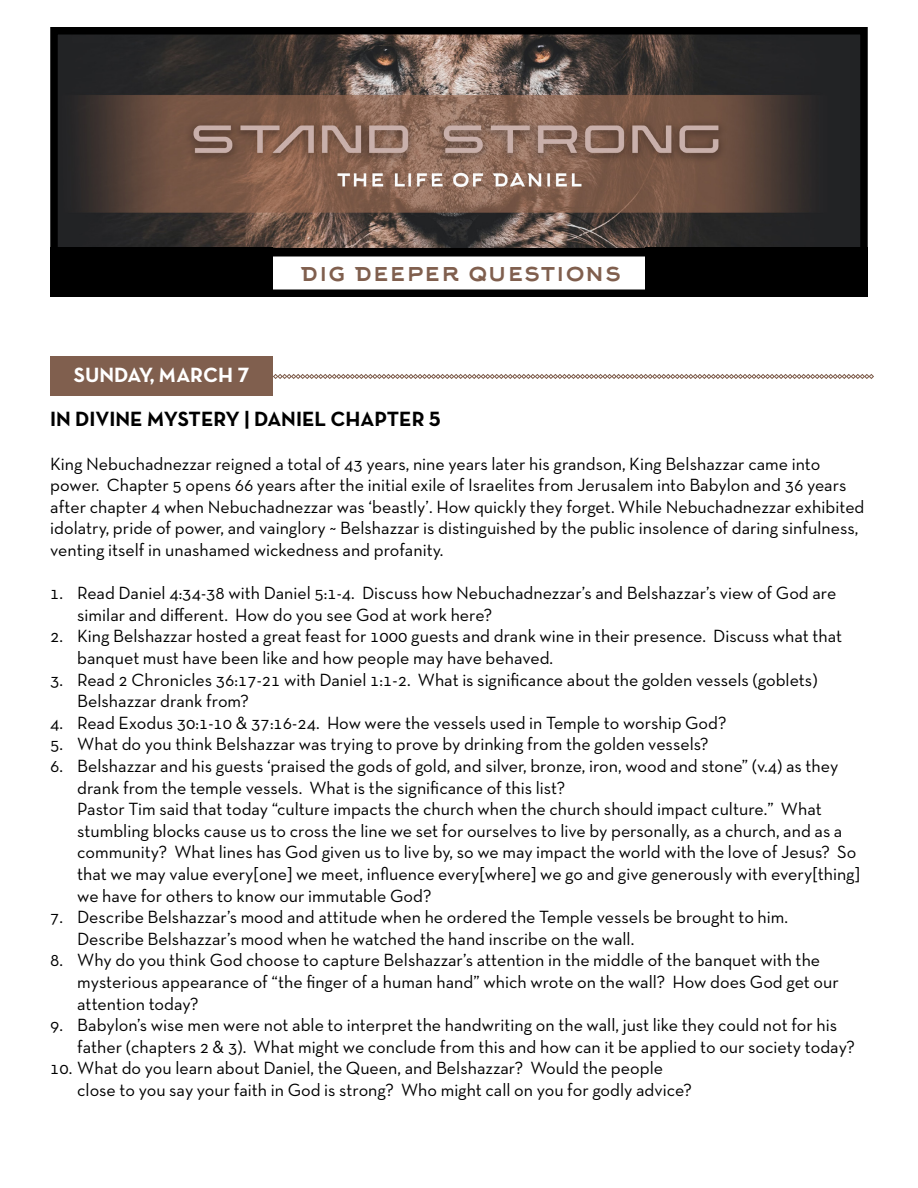
<style>
.page{position:relative;width:918px;height:1188px;background:#fff}
.page>*{position:absolute;margin:0;border:0;box-sizing:border-box;transform-origin:0 0}
.t1{font:27px "Arkhip";color:#805f4e}
.t2{font:21px "Neutra Text TF Bold Alt";color:#000}
.t3{font:21px "Neutra Text TF Bold Alt";color:#fff}
.t4{font:18px/21.6px "Neutra Text TF";color:#000}
</style>
<div class="page">
<img style="left:59px;top:36px;width:800px;height:211px">
<div style="left:50px;top:27px;width:818px;height:229px;border:8px solid #000"></div>
<div style="left:50px;top:248px;width:223px;height:49px;background:#000"></div>
<div style="left:645px;top:248px;width:223px;height:49px;background:#000"></div>
<div style="left:50px;top:248px;width:818px;height:49px;border:8px solid #000"></div>
<div style="left:50px;top:357px;width:223px;height:39px;background:#805f4e"></div>
<svg style="left:273px;top:374px;width:601px;height:5px"></svg>
<p class="t3" style="left:74px;top:362px;width:177px">SUNDAY, MARCH 7</p>
<h1 class="t1" style="left:300px;top:256px;width:323px">dig deeper questions</h1>
<p class="t2" style="left:50px;top:406px;width:392px">IN DIVINE MYSTERY | DANIEL CHAPTER 5</p>
<p class="t4" style="left:50px;top:452px;width:816px">King Nebuchadnezzar reigned a total of 43 years, nine years later his grandson, King Belshazzar came into power. Chapter 5 opens 66 years after the initial exile of Israelites from Jerusalem into Babylon and 36 years after chapter 4 when Nebuchadnezzar was ‘beastly’. How quickly they forget. While Nebuchadnezzar exhibited idolatry, pride of power, and vainglory ~ Belshazzar is distinguished by the public insolence of daring sinfulness, venting itself in unashamed wickedness and profanity.</p>
<p class="t4" style="left:77px;top:582px;width:761px;text-indent:-27px">1. Read Daniel 4:34-38 with Daniel 5:1-4. Discuss how Nebuchadnezzar’s and Belshazzar’s view of God are similar and different. How do you see God at work here?</p>
<p class="t4" style="left:77px;top:625px;width:766px;text-indent:-27px">2. King Belshazzar hosted a great feast for 1000 guests and drank wine in their presence. Discuss what that banquet must have been like and how people may have behaved.</p>
<p class="t4" style="left:77px;top:668px;width:742px;text-indent:-27px">3. Read 2 Chronicles 36:17-21 with Daniel 1:1-2. What is significance about the golden vessels (goblets)<br>Belshazzar drank from?</p>
<p class="t4" style="left:50px;top:712px;width:678px">4. Read Exodus 30:1-10 &amp; 37:16-24. How were the vessels used in Temple to worship God?</p>
<p class="t4" style="left:50px;top:733px;width:660px">5. What do you think Belshazzar was trying to prove by drinking from the golden vessels?</p>
<p class="t4" style="left:77px;top:755px;width:784px;text-indent:-27px">6. Belshazzar and his guests ‘praised the gods of gold, and silver, bronze, iron, wood and stone” (v.4) as they drank from the temple vessels. What is the significance of this list?<br>Pastor Tim said that today “culture impacts the church when the church should impact culture.” What stumbling blocks cause us to cross the line we set for ourselves to live by personally, as a church, and as a community? What lines has God given us to live by, so we may impact the world with the love of Jesus? So that we may value every[one] we meet, influence every[where] we go and give generously with every[thing] we have for others to know our immutable God?</p>
<p class="t4" style="left:77px;top:906px;width:712px;text-indent:-27px">7. Describe Belshazzar’s mood and attitude when he ordered the Temple vessels be brought to him.<br>Describe Belshazzar’s mood when he watched the hand inscribe on the wall.</p>
<p class="t4" style="left:77px;top:949px;width:763px;text-indent:-27px">8. Why do you think God choose to capture Belshazzar’s attention in the middle of the banquet with the mysterious appearance of “the finger of a human hand” which wrote on the wall? How does God get our attention today?</p>
<p class="t4" style="left:77px;top:1014px;width:779px;text-indent:-27px">9. Babylon’s wise men were not able to interpret the handwriting on the wall, just like they could not for his father (chapters 2 &amp; 3). What might we conclude from this and how can it be applied to our society today?</p>
<p class="t4" style="left:77px;top:1057px;width:616px;text-indent:-27px">10. What do you learn about Daniel, the Queen, and Belshazzar? Would the people close to you say your faith in God is strong? Who might call on you for godly advice?</p>
</div>
